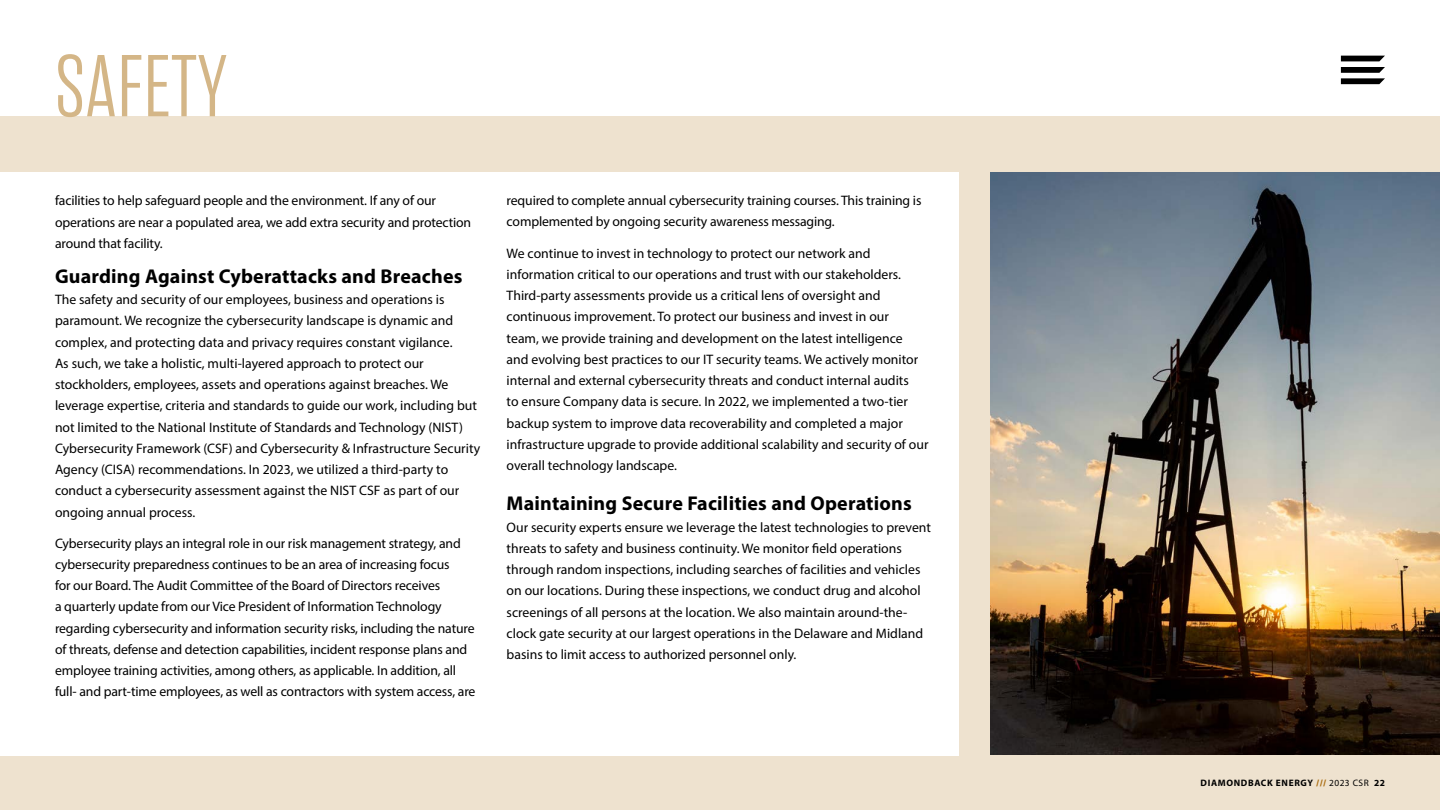
<style>
.page{position:relative;width:1440px;height:810px;background:#fff}
.page>*{position:absolute;margin:0;border:0;box-sizing:border-box;transform-origin:0 0}
.t1{font:300 87.5px "Rama Gothic E";letter-spacing:.01em;color:#d4b687}
.t2{font:700 20px "Myriad Pro";letter-spacing:.01em;color:#000}
.t3{font:13.75px/21.2px "Myriad Pro";color:#000}
.t4{font:700 9.38px "Myriad Pro";letter-spacing:.07em;color:#000}
.s1{font-weight:900;color:#aa6c10}
.s2{font-weight:400}
</style>
<div class="page">
<div style="left:0;top:116px;width:1440px;height:694px;background:#eee2cf"></div>
<svg style="left:1341px;top:56px;width:44px;height:5px"></svg>
<svg style="left:1341px;top:67px;width:44px;height:17px"></svg>
<div style="left:0;top:172px;width:958px;height:584px;background:#fff"></div>
<img style="left:990px;top:172px;width:450px;height:583px">
<h1 class="t1" style="left:55px;top:40px;width:174px">SAFETY</h1>
<p class="t3" style="left:55px;top:190px;width:418px">facilities to help safeguard people and the environment. If any of our operations are near a populated area, we add extra security and protection around that facility.</p>
<h2 class="t2" style="left:55px;top:263px;width:409px">Guarding Against Cyberattacks and Breaches</h2>
<p class="t3" style="left:55px;top:289px;width:427px">The safety and security of our employees, business and operations is paramount. We recognize the cybersecurity landscape is dynamic and complex, and protecting data and privacy requires constant vigilance.<br>As such, we take a holistic, multi-layered approach to protect our stockholders, employees, assets and operations against breaches. We leverage expertise, criteria and standards to guide our work, including but not limited to the National Institute of Standards and Technology (NIST)<br>Cybersecurity Framework (CSF) and Cybersecurity &amp; Infrastructure Security Agency (CISA) recommendations. In 2023, we utilized a third-party to conduct a cybersecurity assessment against the NIST CSF as part of our ongoing annual process.</p>
<p class="t3" style="left:55px;top:532px;width:422px">Cybersecurity plays an integral role in our risk management strategy, and cybersecurity preparedness continues to be an area of increasing focus<br>for our Board. The Audit Committee of the Board of Directors receives<br>a quarterly update from our Vice President of Information Technology regarding cybersecurity and information security risks, including the nature of threats, defense and detection capabilities, incident response plans and employee training activities, among others, as applicable. In addition, all full- and part-time employees, as well as contractors with system access, are</p>
<p class="t3" style="left:507px;top:190px;width:416px">required to complete annual cybersecurity training courses. This training is complemented by ongoing security awareness messaging.</p>
<p class="t3" style="left:507px;top:242px;width:423px">We continue to invest in technology to protect our network and information critical to our operations and trust with our stakeholders.<br>Third-party assessments provide us a critical lens of oversight and continuous improvement. To protect our business and invest in our<br>team, we provide training and development on the latest intelligence<br>and evolving best practices to our IT security teams. We actively monitor internal and external cybersecurity threats and conduct internal audits<br>to ensure Company data is secure. In 2022, we implemented a two-tier backup system to improve data recoverability and completed a major infrastructure upgrade to provide additional scalability and security of our overall technology landscape.</p>
<h2 class="t2" style="left:507px;top:491px;width:407px">Maintaining Secure Facilities and Operations</h2>
<p class="t3" style="left:507px;top:516px;width:426px">Our security experts ensure we leverage the latest technologies to prevent threats to safety and business continuity. We monitor field operations through random inspections, including searches of facilities and vehicles on our locations. During these inspections, we conduct drug and alcohol screenings of all persons at the location. We also maintain around-the&shy;clock gate security at our largest operations in the Delaware and Midland basins to limit access to authorized personnel only.</p>
<p class="t4" style="left:1201px;top:776px;width:186px">DIAMONDBACK ENERGY <span class="s1">///</span> <span class="s2">2023 CSR</span> 22</p>
</div>
